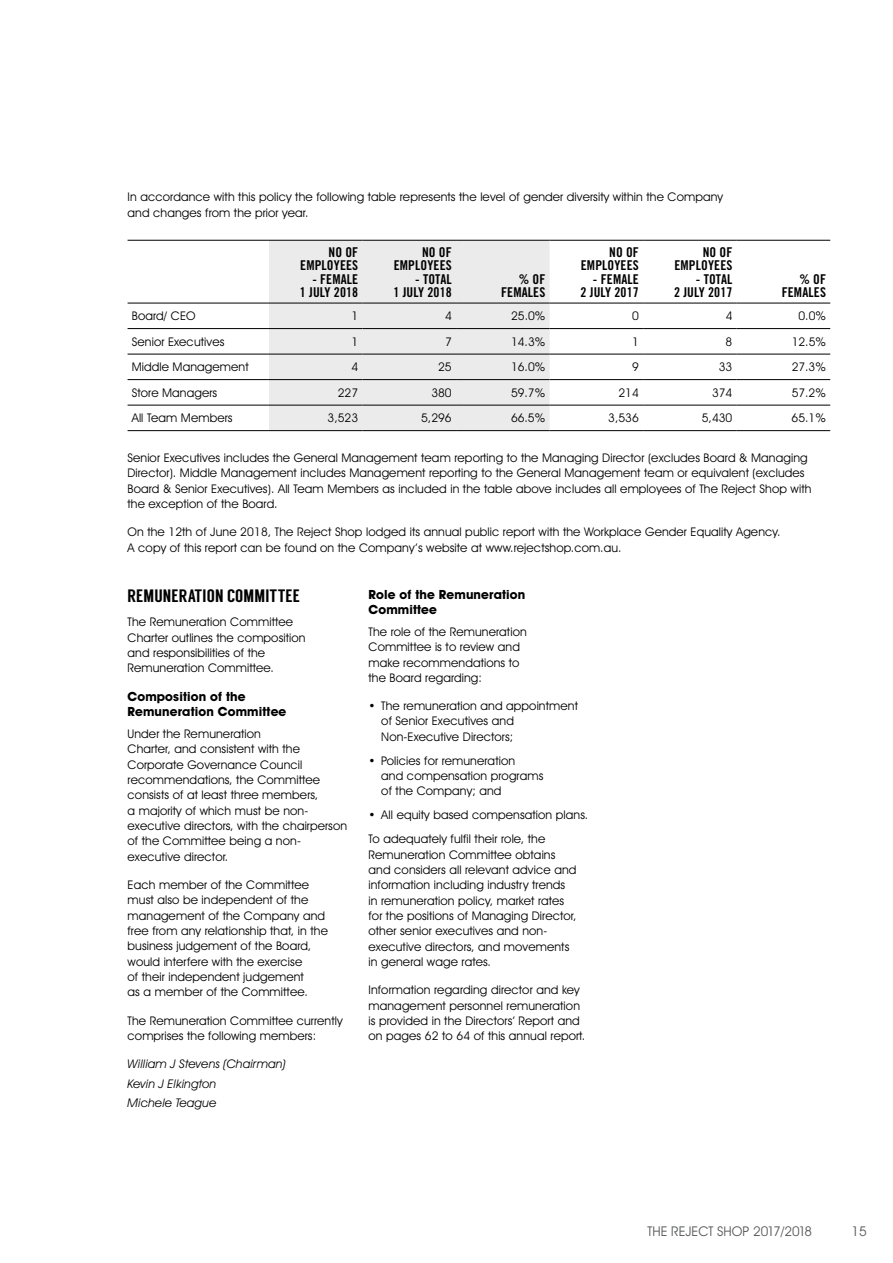
<style>
.page{position:relative;width:893px;height:1263px;background:#fff}
.page>*{position:absolute;margin:0;border:0;box-sizing:border-box;transform-origin:0 0}
.t1{font:18px "Langdon";letter-spacing:.01em;color:#000}
.t2{font:13.5px/13.5px "Trade Gothic Bold Cond Twenty";letter-spacing:.01em;color:#000;text-align:right}
.t3{font:13.5px "Avant Garde IT Cby BT";color:#58595b}
.t4{font:700 12.75px/15.5px "Avant Garde IT Cby BT";letter-spacing:.01em;color:#000}
.t5{font:12px/15.3px "Avant Garde IT Cby BT";letter-spacing:.01em;color:#000}
.t6{font:italic 12px/19.6px "Avant Garde IT Cby BT";letter-spacing:.01em;color:#000}
</style>
<div class="page">
<div style="left:269px;top:241px;width:281px;height:189px;background:#ebebec"></div>
<hr style="left:128px;top:240px;width:141px;height:1px;background:#000">
<hr style="left:269px;top:240px;width:93px;height:1px;background:#000">
<hr style="left:362px;top:240px;width:94px;height:1px;background:#000">
<hr style="left:456px;top:240px;width:94px;height:1px;background:#000">
<hr style="left:550px;top:240px;width:93px;height:1px;background:#000">
<hr style="left:643px;top:240px;width:94px;height:1px;background:#000">
<hr style="left:737px;top:240px;width:93px;height:1px;background:#000">
<hr style="left:128px;top:303px;width:141px;height:1px;background:#000">
<hr style="left:269px;top:303px;width:93px;height:1px;background:#000">
<hr style="left:362px;top:303px;width:94px;height:1px;background:#000">
<hr style="left:456px;top:303px;width:94px;height:1px;background:#000">
<hr style="left:550px;top:303px;width:93px;height:1px;background:#000">
<hr style="left:643px;top:303px;width:94px;height:1px;background:#000">
<hr style="left:737px;top:303px;width:93px;height:1px;background:#000">
<hr style="left:128px;top:328px;width:141px;height:1px;background:#000">
<hr style="left:269px;top:328px;width:93px;height:1px;background:#000">
<hr style="left:362px;top:328px;width:94px;height:1px;background:#000">
<hr style="left:456px;top:328px;width:94px;height:1px;background:#000">
<hr style="left:550px;top:328px;width:93px;height:1px;background:#000">
<hr style="left:643px;top:328px;width:94px;height:1px;background:#000">
<hr style="left:737px;top:328px;width:93px;height:1px;background:#000">
<hr style="left:128px;top:354px;width:141px;height:1px;background:#000">
<hr style="left:269px;top:354px;width:93px;height:1px;background:#000">
<hr style="left:362px;top:354px;width:94px;height:1px;background:#000">
<hr style="left:456px;top:354px;width:94px;height:1px;background:#000">
<hr style="left:550px;top:354px;width:93px;height:1px;background:#000">
<hr style="left:643px;top:354px;width:94px;height:1px;background:#000">
<hr style="left:737px;top:354px;width:93px;height:1px;background:#000">
<hr style="left:128px;top:379px;width:141px;height:1px;background:#000">
<hr style="left:269px;top:379px;width:93px;height:1px;background:#000">
<hr style="left:362px;top:379px;width:94px;height:1px;background:#000">
<hr style="left:456px;top:379px;width:94px;height:1px;background:#000">
<hr style="left:550px;top:379px;width:93px;height:1px;background:#000">
<hr style="left:643px;top:379px;width:94px;height:1px;background:#000">
<hr style="left:737px;top:379px;width:93px;height:1px;background:#000">
<hr style="left:128px;top:405px;width:141px;height:1px;background:#000">
<hr style="left:269px;top:405px;width:93px;height:1px;background:#000">
<hr style="left:362px;top:405px;width:94px;height:1px;background:#000">
<hr style="left:456px;top:405px;width:94px;height:1px;background:#000">
<hr style="left:550px;top:405px;width:93px;height:1px;background:#000">
<hr style="left:643px;top:405px;width:94px;height:1px;background:#000">
<hr style="left:737px;top:405px;width:93px;height:1px;background:#000">
<hr style="left:128px;top:430px;width:141px;height:1px;background:#000">
<hr style="left:269px;top:430px;width:93px;height:1px;background:#000">
<hr style="left:362px;top:430px;width:94px;height:1px;background:#000">
<hr style="left:456px;top:430px;width:94px;height:1px;background:#000">
<hr style="left:550px;top:430px;width:93px;height:1px;background:#000">
<hr style="left:643px;top:430px;width:94px;height:1px;background:#000">
<hr style="left:737px;top:430px;width:93px;height:1px;background:#000">
<p class="t5" style="left:128px;top:189px;width:597px">In accordance with this policy the following table represents the level of gender diversity within the Company and changes from the prior year.</p>
<p class="t2" style="left:300px;top:245px;width:60px">NO OF<br>EMPLOYEES</p>
<p class="t2" style="left:300px;top:272px;width:60px">- FEMALE<br>1 JULY 2018</p>
<p class="t2" style="left:394px;top:245px;width:60px">NO OF<br>EMPLOYEES</p>
<p class="t2" style="left:393px;top:272px;width:60px">- TOTAL<br>1 JULY 2018</p>
<p class="t2" style="left:501px;top:272px;width:46px">% OF<br>FEMALES</p>
<p class="t2" style="left:581px;top:245px;width:60px">NO OF<br>EMPLOYEES</p>
<p class="t2" style="left:581px;top:272px;width:60px">- FEMALE<br>2 JULY 2017</p>
<p class="t2" style="left:674px;top:245px;width:60px">NO OF<br>EMPLOYEES</p>
<p class="t2" style="left:674px;top:272px;width:60px">- TOTAL<br>2 JULY 2017</p>
<p class="t2" style="left:782px;top:272px;width:46px">% OF<br>FEMALES</p>
<p class="t5" style="left:132px;top:308px;width:65px">Board/ CEO</p>
<p class="t5" style="left:351px;top:308px;width:8px">1</p>
<p class="t5" style="left:445px;top:308px;width:8px">4</p>
<p class="t5" style="left:511px;top:308px;width:36px">25.0%</p>
<p class="t5" style="left:632px;top:308px;width:8px">0</p>
<p class="t5" style="left:726px;top:308px;width:8px">4</p>
<p class="t5" style="left:798px;top:308px;width:29px">0.0%</p>
<p class="t5" style="left:132px;top:334px;width:94px">Senior Executives</p>
<p class="t5" style="left:351px;top:334px;width:8px">1</p>
<p class="t5" style="left:445px;top:334px;width:8px">7</p>
<p class="t5" style="left:511px;top:334px;width:36px">14.3%</p>
<p class="t5" style="left:632px;top:334px;width:8px">1</p>
<p class="t5" style="left:726px;top:334px;width:8px">8</p>
<p class="t5" style="left:792px;top:334px;width:36px">12.5%</p>
<p class="t5" style="left:132px;top:359px;width:118px">Middle Management</p>
<p class="t5" style="left:351px;top:359px;width:8px">4</p>
<p class="t5" style="left:438px;top:359px;width:15px">25</p>
<p class="t5" style="left:511px;top:359px;width:36px">16.0%</p>
<p class="t5" style="left:632px;top:359px;width:8px">9</p>
<p class="t5" style="left:719px;top:359px;width:15px">33</p>
<p class="t5" style="left:792px;top:359px;width:36px">27.3%</p>
<p class="t5" style="left:132px;top:385px;width:87px">Store Managers</p>
<p class="t5" style="left:338px;top:385px;width:22px">227</p>
<p class="t5" style="left:431px;top:385px;width:22px">380</p>
<p class="t5" style="left:511px;top:385px;width:36px">59.7%</p>
<p class="t5" style="left:618px;top:385px;width:22px">214</p>
<p class="t5" style="left:712px;top:385px;width:22px">374</p>
<p class="t5" style="left:792px;top:385px;width:36px">57.2%</p>
<p class="t5" style="left:132px;top:410px;width:102px">All Team Members</p>
<p class="t5" style="left:328px;top:410px;width:32px">3,523</p>
<p class="t5" style="left:421px;top:410px;width:32px">5,296</p>
<p class="t5" style="left:511px;top:410px;width:36px">66.5%</p>
<p class="t5" style="left:608px;top:410px;width:32px">3,536</p>
<p class="t5" style="left:702px;top:410px;width:32px">5,430</p>
<p class="t5" style="left:792px;top:410px;width:36px">65.1%</p>
<p class="t5" style="left:127px;top:450px;width:685px">Senior Executives includes the General Management team reporting to the Managing Director (excludes Board &amp; Managing Director). Middle Management includes Management reporting to the General Management team or equivalent (excludes Board &amp; Senior Executives). All Team Members as included in the table above includes all employees of The Reject Shop with the exception of the Board.</p>
<p class="t5" style="left:127px;top:524px;width:654px">On the 12th of June 2018, The Reject Shop lodged its annual public report with the Workplace Gender Equality Agency.<br>A copy of this report can be found on the Company’s website at www.rejectshop.com.au.</p>
<h1 class="t1" style="left:128px;top:586px;width:174px">REMUNERATION COMMITTEE</h1>
<p class="t5" style="left:128px;top:614px;width:179px">The Remuneration Committee<br>Charter outlines the composition and responsibilities of the<br>Remuneration Committee.</p>
<p class="t4" style="left:128px;top:688px;width:160px">Composition of the<br>Remuneration Committee</p>
<p class="t5" style="left:128px;top:726px;width:221px">Under the Remuneration<br>Charter, and consistent with the<br>Corporate Governance Council recommendations, the Committee consists of at least three members,<br>a majority of which must be non&shy;executive directors, with the chairperson of the Committee being a non&shy;executive director.</p>
<p class="t5" style="left:128px;top:877px;width:202px">Each member of the Committee must also be independent of the management of the Company and free from any relationship that, in the business judgement of the Board, would interfere with the exercise<br>of their independent judgement<br>as a member of the Committee.</p>
<p class="t5" style="left:128px;top:1012px;width:217px">The Remuneration Committee currently comprises the following members:</p>
<p class="t6" style="left:128px;top:1054px;width:160px">William J Stevens (Chairman)<br>Kevin J Elkington<br>Michele Teague</p>
<p class="t4" style="left:369px;top:586px;width:158px">Role of the Remuneration<br>Committee</p>
<p class="t5" style="left:369px;top:624px;width:160px">The role of the Remuneration<br>Committee is to review and make recommendations to the Board regarding:</p>
<p class="t5" style="left:381px;top:698px;width:198px;text-indent:-13px">• The remuneration and appointment of Senior Executives and<br>Non-Executive Directors;</p>
<p class="t5" style="left:381px;top:753px;width:164px;text-indent:-13px">• Policies for remuneration<br>and compensation programs of the Company; and</p>
<p class="t5" style="left:369px;top:803px;width:221px;line-height:23.9px">• All equity based compensation plans.<br>To adequately fulfil their role, the</p>
<p class="t5" style="left:369px;top:846px;width:209px">Remuneration Committee obtains and considers all relevant advice and information including industry trends in remuneration policy, market rates for the positions of Managing Director, other senior executives and non&shy;executive directors, and movements in general wage rates.</p>
<p class="t5" style="left:369px;top:982px;width:218px">Information regarding director and key management personnel remuneration is provided in the Directors’ Report and on pages 62 to 64 of this annual report.</p>
<p class="t3" style="left:647px;top:1223px;width:166px">THE REJECT SHOP 2017/2018</p>
<p class="t3" style="left:851px;top:1223px;width:17px">15</p>
</div>
